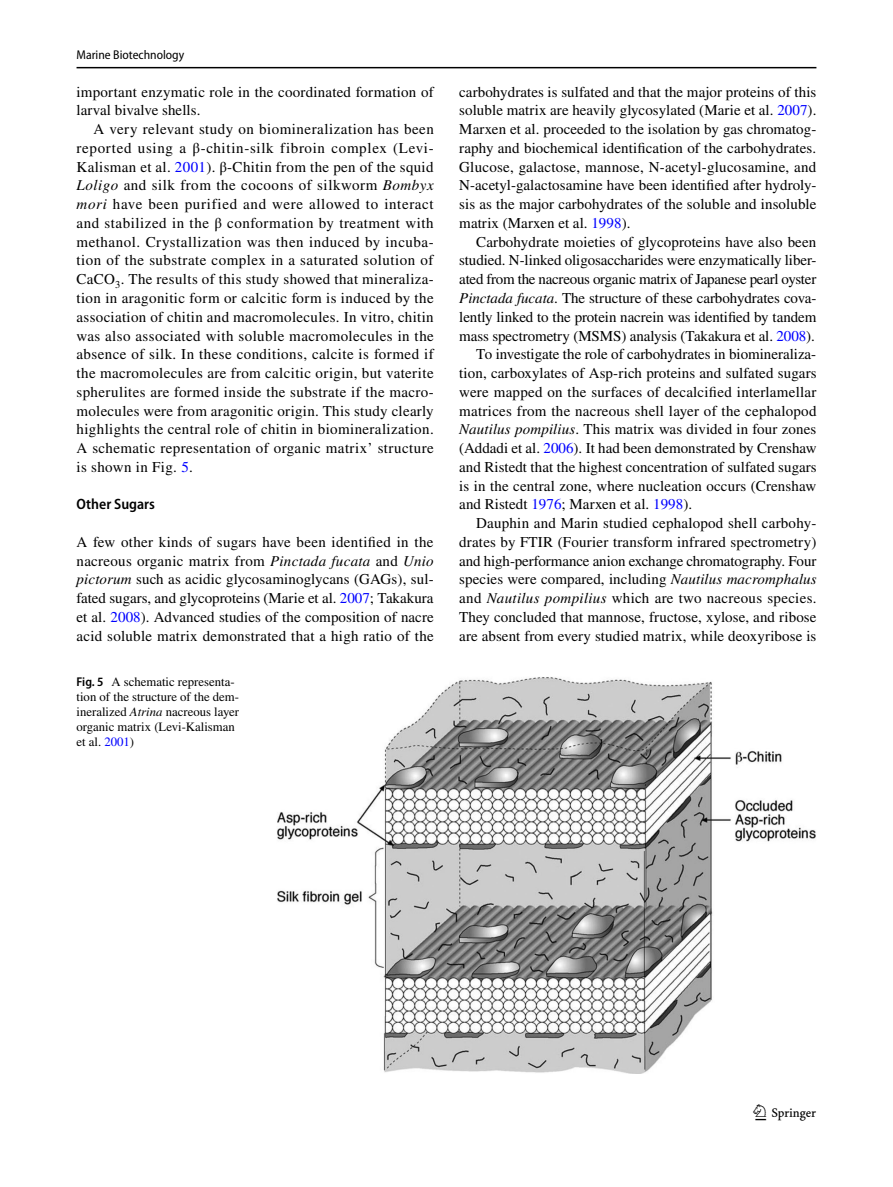
<style>
.page{position:relative;width:893px;height:1187px;background:#fff}
.page>*{position:absolute;margin:0;border:0;box-sizing:border-box;transform-origin:0 0}
.t1{font:22.5px "Springnew Regular 3";color:#000}
.t2{font:15px/18.8px "STIX";letter-spacing:.005em;color:#000;text-align:justify}
.t3{font:15px "STIX";letter-spacing:-.015em;color:#000}
.t4{font:600 semi-condensed 15px "Myriad Pro";color:#000}
.t5{font:12.75px/15px "STIX";color:#000}
.t6{font:semi-condensed 12.75px "Myriad Pro";color:#000}
.s1{color:#00f}
.s2{font-style:italic}
.s3{font-family:"Myriad Pro";font-weight:600;font-stretch:semi-condensed}
</style>
<div class="page">
<hr style="left:77px;top:67px;width:739px;height:1px;background:#000">
<img style="left:277px;top:677px;width:539px;height:396px">
<p class="t6" style="left:77px;top:48px;width:109px">Marine Biotechnology</p>
<p class="t2" style="left:77px;top:83px;width:359px">important enzymatic role in the coordinated formation of larval bivalve shells.</p>
<p class="t2" style="left:77px;top:121px;width:359px;text-indent:17px">A very relevant study on biomineralization has been reported using a β-chitin-silk fibroin complex (Levi-Kalisman et al. <span class="s1">2001</span>). β-Chitin from the pen of the squid <span class="s2">Loligo</span> and silk from the cocoons of silkworm <span class="s2">Bombyx mori</span> have been purified and were allowed to interact and stabilized in the β conformation by treatment with methanol. Crystallization was then induced by incuba&shy;tion of the substrate complex in a saturated solution of CaCO<sub>3</sub>. The results of this study showed that mineraliza&shy;tion in aragonitic form or calcitic form is induced by the association of chitin and macromolecules. In vitro, chitin was also associated with soluble macromolecules in the absence of silk. In these conditions, calcite is formed if the macromolecules are from calcitic origin, but vaterite spherulites are formed inside the substrate if the macro&shy;molecules were from aragonitic origin. This study clearly highlights the central role of chitin in biomineralization.<br>A schematic representation of organic matrix’ structure is shown in Fig. <span class="s1">5</span>.</p>
<p class="t4" style="left:77px;top:496px;width:80px">Other Sugars</p>
<p class="t2" style="left:77px;top:533px;width:359px">A few other kinds of sugars have been identified in the nacreous organic matrix from <span class="s2">Pinctada fucata</span> and <span class="s2">Unio pictorum</span> such as acidic glycosaminoglycans (GAGs), sul&shy;fated sugars, and glycoproteins (Marie et al. <span class="s1">2007</span>; Takakura et al. <span class="s1">2008</span>). Advanced studies of the composition of nacre acid soluble matrix demonstrated that a high ratio of the</p>
<p class="t5" style="left:77px;top:675px;width:164px"><span class="s3">Fig. 5</span> A schematic representa&shy;tion of the structure of the dem&shy;ineralized <span class="s2">Atrina</span> nacreous layer organic matrix (Levi-Kalisman et al. <span class="s1">2001</span>)</p>
<p class="t2" style="left:459px;top:83px;width:359px">carbohydrates is sulfated and that the major proteins of this soluble matrix are heavily glycosylated (Marie et al. <span class="s1">2007</span>).<br>Marxen et al. proceeded to the isolation by gas chromatog&shy;raphy and biochemical identification of the carbohydrates.<br>Glucose, galactose, mannose, N-acetyl-glucosamine, and N-acetyl-galactosamine have been identified after hydroly&shy;sis as the major carbohydrates of the soluble and insoluble matrix (Marxen et al. <span class="s1">1998</span>).</p>
<p class="t2" style="left:476px;top:233px;width:342px">Carbohydrate moieties of glycoproteins have also been</p>
<p class="t2" style="left:459px;top:252px;width:359px">studied. N-linked oligosaccharides were enzymatically liber-</p>
<p class="t3" style="left:459px;top:269px;width:359px">ated from the nacreous organic matrix of Japanese pearl oyster</p>
<p class="t2" style="left:459px;top:289px;width:359px"><span class="s2">Pinctada fucata</span>. The structure of these carbohydrates cova-</p>
<p class="t2" style="left:459px;top:308px;width:359px">lently linked to the protein nacrein was identified by tandem</p>
<p class="t2" style="left:459px;top:327px;width:357px">mass spectrometry (MSMS) analysis (Takakura et al. <span class="s1">2008</span>).</p>
<p class="t2" style="left:476px;top:346px;width:341px">To investigate the role of carbohydrates in biomineraliza-</p>
<p class="t2" style="left:459px;top:364px;width:359px">tion, carboxylates of Asp-rich proteins and sulfated sugars</p>
<p class="t2" style="left:459px;top:383px;width:359px">were mapped on the surfaces of decalcified interlamellar</p>
<p class="t2" style="left:459px;top:402px;width:359px">matrices from the nacreous shell layer of the cephalopod</p>
<p class="t2" style="left:459px;top:421px;width:359px"><span class="s2">Nautilus pompilius</span>. This matrix was divided in four zones</p>
<p class="t2" style="left:459px;top:439px;width:359px">(Addadi et al. <span class="s1">2006</span>). It had been demonstrated by Crenshaw</p>
<p class="t2" style="left:459px;top:458px;width:359px">and Ristedt that the highest concentration of sulfated sugars</p>
<p class="t2" style="left:459px;top:477px;width:359px">is in the central zone, where nucleation occurs (Crenshaw</p>
<p class="t2" style="left:459px;top:496px;width:234px">and Ristedt <span class="s1">1976</span>; Marxen et al. <span class="s1">1998</span>).</p>
<p class="t2" style="left:476px;top:514px;width:342px">Dauphin and Marin studied cephalopod shell carbohy-</p>
<p class="t2" style="left:459px;top:533px;width:359px">drates by FTIR (Fourier transform infrared spectrometry)</p>
<p class="t2" style="left:459px;top:552px;width:359px">and high-performance anion exchange chromatography. Four</p>
<p class="t2" style="left:459px;top:571px;width:359px">species were compared, including <span class="s2">Nautilus macromphalus</span></p>
<p class="t2" style="left:459px;top:589px;width:359px">and <span class="s2">Nautilus pompilius</span> which are two nacreous species.</p>
<p class="t2" style="left:459px;top:608px;width:359px">They concluded that mannose, fructose, xylose, and ribose</p>
<p class="t2" style="left:459px;top:627px;width:359px">are absent from every studied matrix, while deoxyribose is</p>
<h1 class="t1" style="left:755px;top:1104px;width:62px">1 3</h1>
</div>
